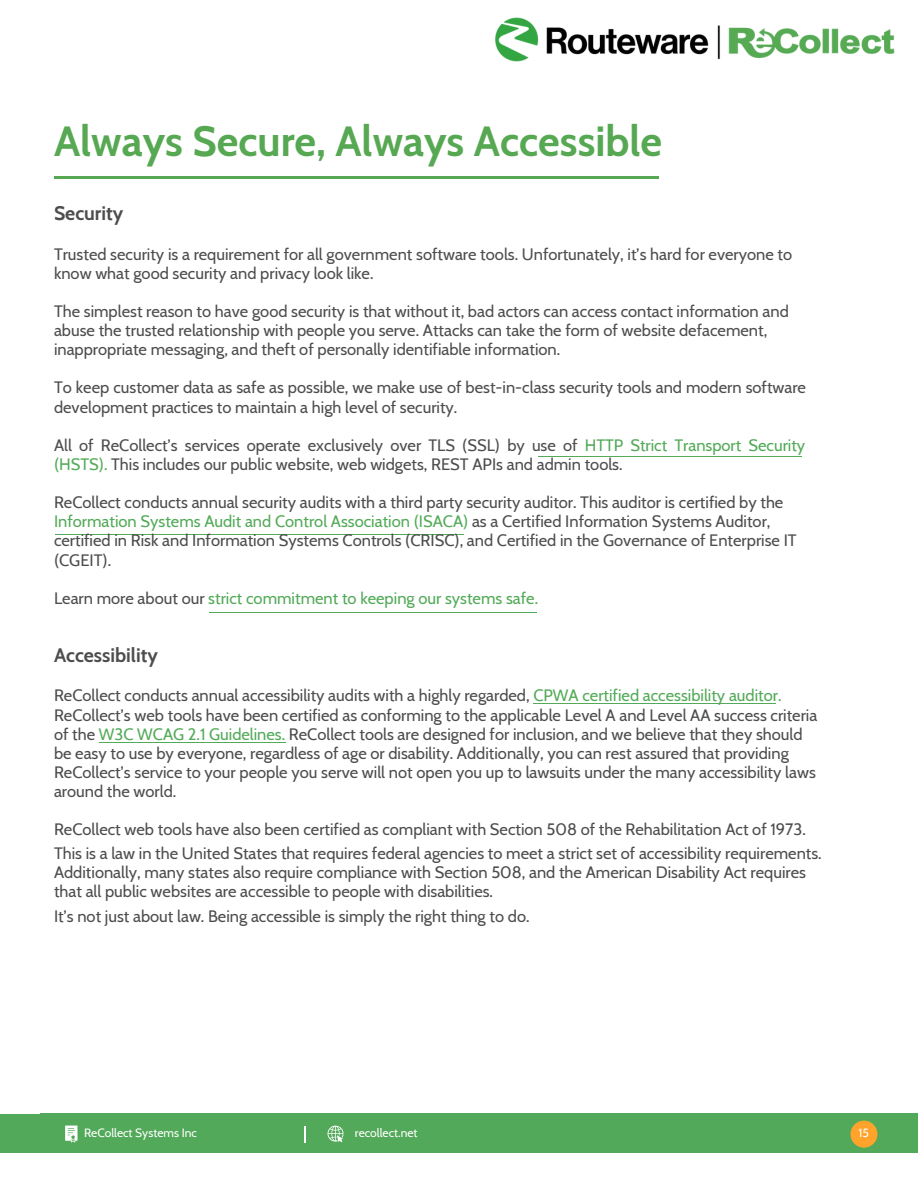
<style>
.page{position:relative;width:918px;height:1188px;background:#fff}
.page>*{position:absolute;margin:0;border:0;box-sizing:border-box;transform-origin:0 0}
.t1{font:700 42px "Cabin";color:#57a852}
.t2{font:700 19.5px "Cabin";color:#4e4d4d}
.t3{font:16.5px/19.2px "Cabin";color:#4e4d4d}
.t4{font:16.5px "Cabin";color:#53aa58}
.t5{font:12px "Cabin";color:#fff}
.s1{color:#53aa58}
.s2{color:#4e4d4d}
</style>
<div class="page">
<hr style="left:99px;top:742px;width:187px;height:1px;background:#53aa58">
<hr style="left:55px;top:534px;width:409px;height:1px;background:#53aa58">
<hr style="left:54px;top:176px;width:604px;height:3px;background:#57a852">
<hr style="left:209px;top:612px;width:327px;height:1px;background:#53aa58">
<hr style="left:533px;top:703px;width:242px;height:1px;background:#53aa58">
<hr style="left:538px;top:456px;width:264px;height:1px;background:#53aa58">
<div style="left:0;top:1113px;width:918px;height:40px;background:#52a959"></div>
<div style="left:850px;top:1121px;width:27px;height:27px;background:#ffa32b;border-radius:50%"></div>
<svg style="left:65px;top:1126px;width:12px;height:17px"></svg>
<svg style="left:327px;top:1125px;width:17px;height:17px"></svg>
<svg style="left:304px;top:1127px;width:1px;height:16px"></svg>
<img style="left:495px;top:18px;width:400px;height:44px">
<h1 class="t1" style="left:54px;top:115px;width:610px">Always Secure, Always Accessible</h1>
<p class="t2" style="left:54px;top:201px;width:71px">Security</p>
<p class="t3" style="left:54px;top:244px;width:740px">Trusted security is a requirement for all government software tools. Unfortunately, it’s hard for everyone to know what good security and privacy look like.</p>
<p class="t3" style="left:54px;top:301px;width:736px">The simplest reason to have good security is that without it, bad actors can access contact information and abuse the trusted relationship with people you serve. Attacks can take the form of website defacement, inappropriate messaging, and theft of personally identifiable information.</p>
<p class="t3" style="left:54px;top:378px;width:754px">To keep customer data as safe as possible, we make use of best-in-class security tools and modern software development practices to maintain a high level of security.</p>
<p class="t3" style="left:54px;top:435px;width:753px">All of ReCollect’s services operate exclusively over TLS (SSL) by use of <span class="s1">HTTP Strict Transport Security (HSTS).</span> This includes our public website, web widgets, REST APIs and admin tools.</p>
<p class="t3" style="left:54px;top:493px;width:744px">ReCollect conducts annual security audits with a third party security auditor. This auditor is certified by the <span class="s1">Information Systems Audit and Control Association (ISACA)</span> as a Certified Information Systems Auditor, certified in Risk and Information Systems Controls (CRISC), and Certified in the Governance of Enterprise IT (CGEIT).</p>
<p class="t4" style="left:54px;top:588px;width:486px"><span class="s2">Learn more about our</span> strict commitment to keeping our systems safe.</p>
<p class="t2" style="left:54px;top:643px;width:105px">Accessibility</p>
<p class="t3" style="left:54px;top:686px;width:765px">ReCollect conducts annual accessibility audits with a highly regarded, <span class="s1">CPWA certified accessibility auditor.<br></span>ReCollect’s web tools have been certified as conforming to the applicable Level A and Level AA success criteria of the <span class="s1">W3C WCAG 2.1 Guidelines.</span> ReCollect tools are designed for inclusion, and we believe that they should be easy to use by everyone, regardless of age or disability. Additionally, you can rest assured that providing ReCollect’s service to your people you serve will not open you up to lawsuits under the many accessibility laws around the world.</p>
<p class="t3" style="left:54px;top:818px;width:769px;line-height:23.7px">ReCollect web tools have also been certified as compliant with Section 508 of the Rehabilitation Act of 1973.<br>This is a law in the United States that requires federal agencies to meet a strict set of accessibility requirements.</p>
<p class="t3" style="left:54px;top:863px;width:754px">Additionally, many states also require compliance with Section 508, and the American Disability Act requires that all public websites are accessible to people with disabilities.</p>
<p class="t3" style="left:54px;top:906px;width:477px">It’s not just about law. Being accessible is simply the right thing to do.</p>
<p class="t5" style="left:84px;top:1125px;width:114px">ReCollect Systems Inc</p>
<p class="t5" style="left:355px;top:1125px;width:64px">recollect.net</p>
<p class="t5" style="left:859px;top:1126px;width:12px">15</p>
</div>
